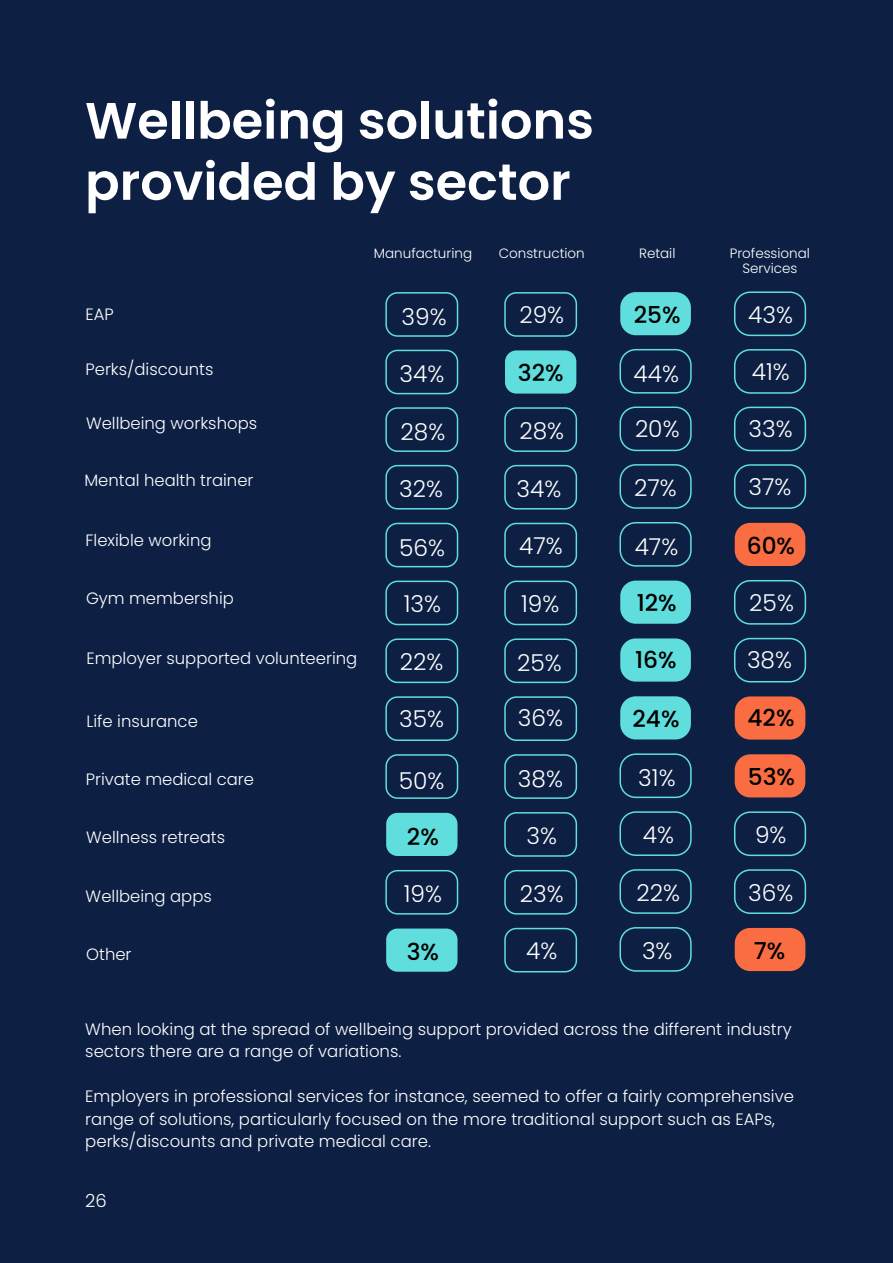
<style>
.page{position:relative;width:893px;height:1263px;background:#0d1f43}
.page>*{position:absolute;margin:0;border:0;box-sizing:border-box;transform-origin:0 0}
.t1{font:600 51px/61.2px "Poppins";color:#fff}
.t2{font:300 23.25px "Poppins";color:#fff}
.t3{font:500 23.25px "Poppins";color:#000}
.t4{font:500 23.25px "Poppins";color:#020203}
.t5{font:300 18px "Poppins";color:#fff}
.t6{font:300 16.5px/22.5px "Poppins";color:#fff}
.t7{font:300 13.5px/15px "Poppins";color:#fff;text-align:center}
</style>
<div class="page">
<div style="left:620px;top:292px;width:71px;height:43px;background:#60dedd;border-radius:16px"></div>
<div style="left:619px;top:349px;width:73px;height:45px;border:2px solid #60dedd;border-radius:16px"></div>
<div style="left:619px;top:406px;width:73px;height:45px;border:2px solid #60dedd;border-radius:16px"></div>
<div style="left:619px;top:464px;width:73px;height:45px;border:2px solid #60dedd;border-radius:16px"></div>
<div style="left:619px;top:522px;width:73px;height:45px;border:2px solid #60dedd;border-radius:16px"></div>
<div style="left:620px;top:581px;width:71px;height:43px;background:#60dedd;border-radius:16px"></div>
<div style="left:620px;top:638px;width:71px;height:44px;background:#60dedd;border-radius:16px"></div>
<div style="left:620px;top:696px;width:71px;height:43px;background:#60dedd;border-radius:16px"></div>
<div style="left:619px;top:753px;width:73px;height:45px;border:2px solid #60dedd;border-radius:16px"></div>
<div style="left:619px;top:811px;width:73px;height:45px;border:2px solid #60dedd;border-radius:16px"></div>
<div style="left:619px;top:869px;width:73px;height:45px;border:2px solid #60dedd;border-radius:16px"></div>
<div style="left:619px;top:927px;width:73px;height:45px;border:2px solid #60dedd;border-radius:16px"></div>
<div style="left:504px;top:292px;width:73px;height:45px;border:2px solid #60dedd;border-radius:11px"></div>
<div style="left:505px;top:350px;width:71px;height:44px;background:#60dedd;border-radius:11px"></div>
<div style="left:504px;top:407px;width:73px;height:45px;border:2px solid #60dedd;border-radius:11px"></div>
<div style="left:504px;top:465px;width:73px;height:44px;border:2px solid #60dedd;border-radius:11px"></div>
<div style="left:504px;top:523px;width:73px;height:44px;border:2px solid #60dedd;border-radius:11px"></div>
<div style="left:504px;top:581px;width:73px;height:44px;border:2px solid #60dedd;border-radius:11px"></div>
<div style="left:504px;top:638px;width:73px;height:45px;border:2px solid #60dedd;border-radius:11px"></div>
<div style="left:504px;top:696px;width:73px;height:45px;border:2px solid #60dedd;border-radius:11px"></div>
<div style="left:504px;top:754px;width:73px;height:45px;border:2px solid #60dedd;border-radius:11px"></div>
<div style="left:504px;top:812px;width:73px;height:45px;border:2px solid #60dedd;border-radius:11px"></div>
<div style="left:504px;top:870px;width:73px;height:44px;border:2px solid #60dedd;border-radius:11px"></div>
<div style="left:504px;top:928px;width:73px;height:44px;border:2px solid #60dedd;border-radius:11px"></div>
<div style="left:734px;top:291px;width:72px;height:45px;border:2px solid #60dedd;border-radius:16px"></div>
<div style="left:734px;top:349px;width:72px;height:45px;border:2px solid #60dedd;border-radius:16px"></div>
<div style="left:734px;top:407px;width:72px;height:44px;border:2px solid #60dedd;border-radius:16px"></div>
<div style="left:734px;top:464px;width:72px;height:45px;border:2px solid #60dedd;border-radius:16px"></div>
<div style="left:735px;top:523px;width:70px;height:43px;background:#fa6d42;border-radius:16px"></div>
<div style="left:734px;top:580px;width:72px;height:45px;border:2px solid #60dedd;border-radius:16px"></div>
<div style="left:734px;top:638px;width:72px;height:44px;border:2px solid #60dedd;border-radius:16px"></div>
<div style="left:735px;top:696px;width:70px;height:44px;background:#fa6d42;border-radius:16px"></div>
<div style="left:735px;top:754px;width:70px;height:43px;background:#fa6d42;border-radius:16px"></div>
<div style="left:734px;top:811px;width:72px;height:45px;border:2px solid #60dedd;border-radius:16px"></div>
<div style="left:734px;top:869px;width:72px;height:45px;border:2px solid #60dedd;border-radius:16px"></div>
<div style="left:735px;top:928px;width:70px;height:43px;background:#fa6d42;border-radius:16px"></div>
<div style="left:385px;top:292px;width:73px;height:45px;border:2px solid #60dedd;border-radius:11px"></div>
<div style="left:385px;top:350px;width:73px;height:44px;border:2px solid #60dedd;border-radius:11px"></div>
<div style="left:385px;top:407px;width:73px;height:45px;border:2px solid #60dedd;border-radius:11px"></div>
<div style="left:385px;top:465px;width:73px;height:44px;border:2px solid #60dedd;border-radius:11px"></div>
<div style="left:385px;top:523px;width:73px;height:44px;border:2px solid #60dedd;border-radius:11px"></div>
<div style="left:385px;top:581px;width:73px;height:44px;border:2px solid #60dedd;border-radius:11px"></div>
<div style="left:385px;top:638px;width:73px;height:45px;border:2px solid #60dedd;border-radius:11px"></div>
<div style="left:385px;top:696px;width:73px;height:45px;border:2px solid #60dedd;border-radius:11px"></div>
<div style="left:385px;top:754px;width:73px;height:45px;border:2px solid #60dedd;border-radius:11px"></div>
<div style="left:386px;top:813px;width:71px;height:43px;background:#60dedd;border-radius:11px"></div>
<div style="left:385px;top:870px;width:73px;height:44px;border:2px solid #60dedd;border-radius:11px"></div>
<div style="left:386px;top:928px;width:71px;height:44px;background:#60dedd;border-radius:11px"></div>
<h1 class="t1" style="left:85px;top:90px;width:510px">Wellbeing solutions provided by sector</h1>
<p class="t7" style="left:374px;top:246px;width:100px">Manufacturing</p>
<p class="t7" style="left:499px;top:246px;width:88px">Construction</p>
<p class="t7" style="left:639px;top:246px;width:38px">Retail</p>
<p class="t7" style="left:730px;top:246px;width:82px">Professional<br>Services</p>
<p class="t6" style="left:86px;top:303px;width:30px">EAP</p>
<p class="t6" style="left:86px;top:358px;width:129px">Perks/discounts</p>
<p class="t6" style="left:86px;top:412px;width:173px">Wellbeing workshops</p>
<p class="t6" style="left:84px;top:469px;width:171px">Mental health trainer</p>
<h2 class="t2" style="left:402px;top:303px;width:47px">39%</h2>
<h2 class="t2" style="left:400px;top:361px;width:46px">34%</h2>
<h2 class="t2" style="left:401px;top:419px;width:46px">28%</h2>
<h2 class="t2" style="left:399px;top:475px;width:45px">32%</h2>
<h2 class="t2" style="left:519px;top:302px;width:46px">29%</h2>
<h2 class="t4" style="left:518px;top:360px;width:47px">32%</h2>
<h2 class="t2" style="left:519px;top:417px;width:46px">28%</h2>
<h2 class="t3" style="left:634px;top:301px;width:48px">25%</h2>
<h2 class="t2" style="left:634px;top:360px;width:47px">44%</h2>
<h2 class="t2" style="left:635px;top:416px;width:46px">20%</h2>
<h2 class="t2" style="left:748px;top:301px;width:46px">43%</h2>
<h2 class="t2" style="left:752px;top:358px;width:39px">41%</h2>
<h2 class="t2" style="left:749px;top:416px;width:46px">33%</h2>
<h2 class="t2" style="left:516px;top:475px;width:46px">34%</h2>
<h2 class="t2" style="left:634px;top:474px;width:44px">27%</h2>
<h2 class="t2" style="left:748px;top:473px;width:44px">37%</h2>
<p class="t6" style="left:86px;top:529px;width:128px">Flexible working</p>
<p class="t6" style="left:86px;top:587px;width:149px">Gym membership</p>
<h2 class="t2" style="left:399px;top:534px;width:47px">56%</h2>
<h2 class="t2" style="left:404px;top:590px;width:39px">13%</h2>
<p class="t6" style="left:86px;top:647px;width:272px">Employer supported volunteering</p>
<h2 class="t2" style="left:400px;top:648px;width:45px">22%</h2>
<p class="t6" style="left:86px;top:710px;width:113px">Life insurance</p>
<h2 class="t2" style="left:399px;top:706px;width:46px">35%</h2>
<h2 class="t2" style="left:519px;top:533px;width:45px">47%</h2>
<h2 class="t2" style="left:521px;top:590px;width:40px">19%</h2>
<h2 class="t2" style="left:517px;top:649px;width:46px">25%</h2>
<h2 class="t2" style="left:518px;top:705px;width:47px">36%</h2>
<h2 class="t2" style="left:635px;top:533px;width:45px">47%</h2>
<h2 class="t3" style="left:637px;top:589px;width:42px">12%</h2>
<h2 class="t3" style="left:635px;top:646px;width:43px">16%</h2>
<h2 class="t3" style="left:632px;top:705px;width:48px">24%</h2>
<h2 class="t3" style="left:747px;top:532px;width:50px">60%</h2>
<h2 class="t2" style="left:749px;top:590px;width:46px">25%</h2>
<h2 class="t2" style="left:747px;top:646px;width:47px">38%</h2>
<h2 class="t3" style="left:748px;top:704px;width:48px">42%</h2>
<p class="t6" style="left:86px;top:768px;width:170px">Private medical care</p>
<p class="t6" style="left:86px;top:826px;width:140px">Wellness retreats</p>
<p class="t6" style="left:86px;top:885px;width:128px">Wellbeing apps</p>
<h2 class="t2" style="left:399px;top:767px;width:47px">50%</h2>
<h2 class="t3" style="left:407px;top:823px;width:33px">2%</h2>
<h2 class="t2" style="left:404px;top:880px;width:40px">19%</h2>
<h2 class="t2" style="left:518px;top:765px;width:47px">38%</h2>
<h2 class="t2" style="left:526px;top:822px;width:32px">3%</h2>
<h2 class="t2" style="left:520px;top:880px;width:45px">23%</h2>
<h2 class="t2" style="left:638px;top:764px;width:39px">31%</h2>
<h2 class="t3" style="left:748px;top:763px;width:49px">53%</h2>
<h2 class="t2" style="left:643px;top:821px;width:33px">4%</h2>
<h2 class="t2" style="left:755px;top:821px;width:33px">9%</h2>
<h2 class="t2" style="left:637px;top:879px;width:45px">22%</h2>
<h2 class="t2" style="left:748px;top:879px;width:47px">36%</h2>
<p class="t6" style="left:86px;top:943px;width:47px">Other</p>
<h2 class="t3" style="left:407px;top:939px;width:34px">3%</h2>
<h2 class="t2" style="left:526px;top:938px;width:33px">4%</h2>
<h2 class="t2" style="left:642px;top:937px;width:32px">3%</h2>
<h2 class="t3" style="left:754px;top:937px;width:33px">7%</h2>
<p class="t6" style="left:85px;top:1018px;width:708px">When looking at the spread of wellbeing support provided across the different industry sectors there are a range of variations.</p>
<p class="t6" style="left:85px;top:1085px;width:710px">Employers in professional services for instance, seemed to offer a fairly comprehensive range of solutions, particularly focused on the more traditional support such as EAPs, perks/discounts and private medical care.</p>
<p class="t5" style="left:85px;top:1191px;width:23px">26</p>
</div>
